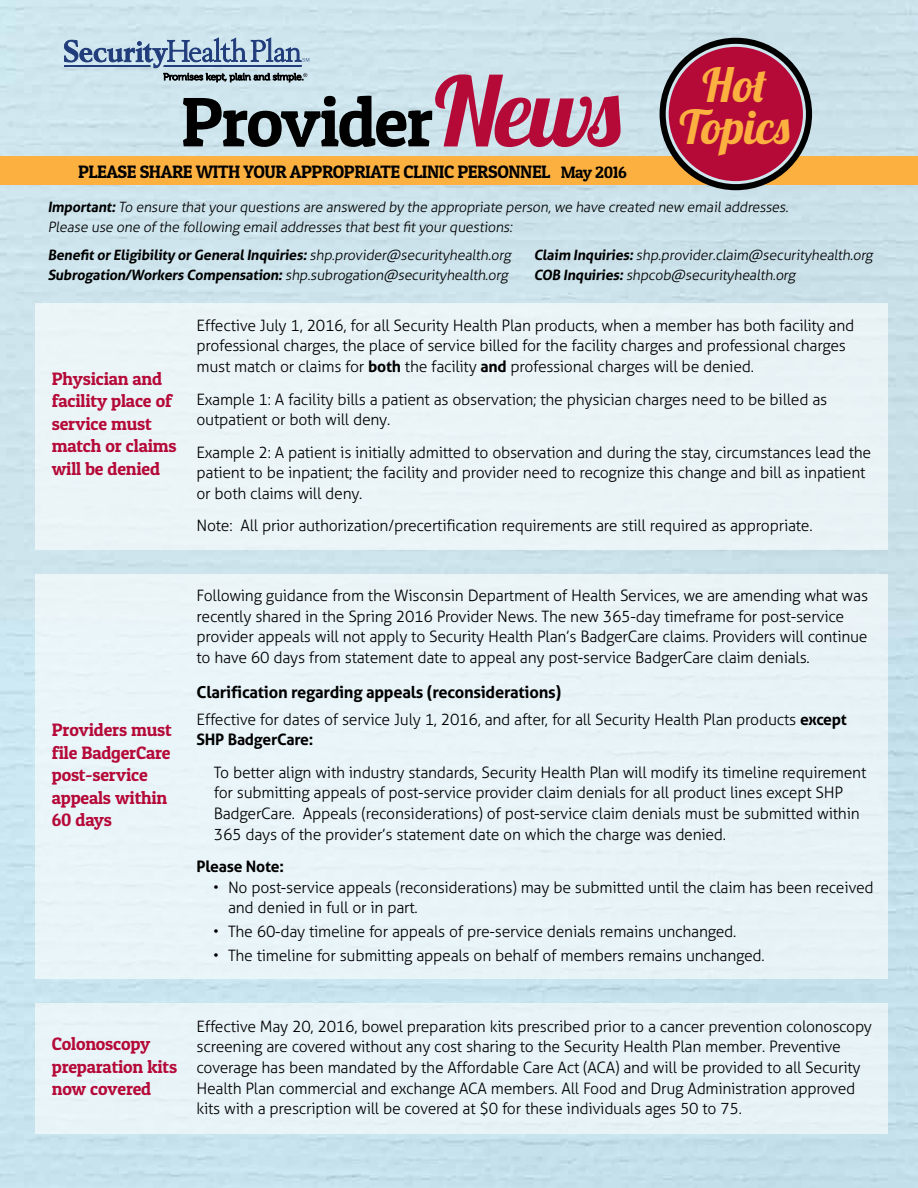
<style>
.page{position:relative;width:918px;height:1188px;background:#fff}
.page>*{position:absolute;margin:0;border:0;box-sizing:border-box;transform-origin:0 0}
.t1{font:70.05px "Patua One";letter-spacing:-.03em;color:#000}
.t2{font:46.8px/42.5px "Lobster 1.4";color:#fbb040;text-align:center}
.t3{font:18px/22.5px "Patua One";letter-spacing:-.01em;color:#b50938}
.t4{font:18px "Patua One";letter-spacing:-.025em;color:#000}
.t5{font:700 16.5px "Aller";letter-spacing:-.015em;color:#000}
.t6{font:300 15.75px/20.5px "Aller";letter-spacing:-.015em;color:#000}
.t7{font:700 15.75px "Aller";letter-spacing:-.015em;color:#000}
.t8{font:300 14.25px/19.5px "Aller";color:#000}
.t9{font:700 14.25px "Aller";color:#000}
.s1{font-family:"Lobster 1.4";font-size:96px;color:#b50938}
.s2{font-size:16.5px}
.s3{font-weight:700}
.s4{font-weight:300}
</style>
<div class="page">
<img style="left:0;top:0;width:918px;height:1188px">
<div style="left:0;top:157px;width:918px;height:28px;background:#fbb040"></div>
<svg style="left:64px;top:38px;width:246px;height:44px"></svg>
<div style="left:36px;top:303px;width:852px;height:247px;background:#eaf3f7"></div>
<div style="left:36px;top:574px;width:852px;height:405px;background:#e9f3f8"></div>
<svg style="left:660px;top:38px;width:152px;height:152px;fill:#000"></svg>
<div style="left:667px;top:45px;width:137px;height:138px;background:#b50938;border-radius:50%"></div>
<div style="left:666px;top:44px;width:140px;height:140px;border:3px solid #cee6ee;border-radius:50%"></div>
<div style="left:36px;top:1003px;width:852px;height:131px;background:#e8f3f7"></div>
<h2 class="t2" style="left:679px;top:63px;width:112px">Hot<br>Topics</h2>
<h1 class="t1" style="left:181px;top:78px;width:441px">Provider<span class="s1">News</span></h1>
<p class="t4" style="left:78px;top:160px;width:550px">PLEASE SHARE WITH YOUR APPROPRIATE CLINIC PERSONNEL <span class="s2">May 2016</span></p>
<p class="t8" style="left:48px;top:197px;width:745px"><span class="s3">Important:</span>To ensure thatyourquestions are answered by the appropriate person,we have created new emailaddresses.<br>Please use one ofthe following emailaddresses thatbestfityourquestions:</p>
<p class="t9" style="left:48px;top:246px;width:467px">Benefit or Eligibility or GeneralInquiries:<span class="s4">shp.provider@securityhealth.org</span></p>
<p class="t8" style="left:534px;top:245px;width:343px"><span class="s3">Claim Inquiries:</span>shp.provider.claim@securityhealth.org</p>
<p class="t8" style="left:48px;top:265px;width:464px"><span class="s3">Subrogation/Workers Compensation:</span>shp.subrogation@securityhealth.org</p>
<p class="t8" style="left:534px;top:265px;width:266px"><span class="s3">COB Inquiries:</span>shpcob@securityhealth.org</p>
<p class="t3" style="left:52px;top:367px;width:126px">Physician and facility place of service must match or claims will be denied</p>
<p class="t6" style="left:197px;top:315px;width:659px">Effective July 1, 2016, for all Security Health Plan products, when a member has both facility and professional charges, the place of service billed for the facility charges and professional charges must match or claims for <span class="s3">both</span> the facility <span class="s3">and</span> professional charges will be denied.</p>
<p class="t6" style="left:197px;top:389px;width:632px">Example 1: A facility bills a patient as observation; the physician charges need to be billed as outpatient or both will deny.</p>
<p class="t6" style="left:197px;top:442px;width:676px">Example 2: A patient is initially admitted to observation and during the stay, circumstances lead the patient to be inpatient; the facility and provider need to recognize this change and bill as inpatient or both claims will deny.</p>
<p class="t6" style="left:197px;top:515px;width:618px">Note: All prior authorization/precertification requirements are still required as appropriate.</p>
<p class="t3" style="left:52px;top:718px;width:122px">Providers must file BadgerCare post-service appeals within<br>60 days</p>
<p class="t6" style="left:197px;top:585px;width:673px">Following guidance from the Wisconsin Department of Health Services, we are amending what was recently shared in the Spring 2016 Provider News. The new 365-day timeframe for post-service provider appeals will not apply to Security Health Plan’s BadgerCare claims. Providers will continue to have 60 days from statement date to appeal any post-service BadgerCare claim denials.</p>
<p class="t5" style="left:197px;top:682px;width:366px">Clarification regarding appeals (reconsiderations)</p>
<p class="t6" style="left:197px;top:709px;width:652px">Effective for dates of service July 1, 2016, and after, for all Security Health Plan products <span class="s3">except<br>SHP BadgerCare:</span></p>
<p class="t6" style="left:214px;top:762px;width:654px">To better align with industry standards, Security Health Plan will modify its timeline requirement for submitting appeals of post-service provider claim denials for all product lines except SHP BadgerCare. Appeals (reconsiderations) of post-service claim denials must be submitted within 365 days of the provider’s statement date on which the charge was denied.</p>
<p class="t7" style="left:197px;top:857px;width:89px">Please Note:</p>
<p class="t6" style="left:228px;top:877px;width:647px;text-indent:-15px">• No post-service appeals (reconsiderations) may be submitted until the claim has been received and denied in full or in part.</p>
<p class="t6" style="left:213px;top:921px;width:525px">• The 60-day timeline for appeals of pre-service denials remains unchanged.</p>
<p class="t6" style="left:213px;top:945px;width:553px">• The timeline for submitting appeals on behalf of members remains unchanged.</p>
<p class="t3" style="left:52px;top:1032px;width:127px">Colonoscopy preparation kits now covered</p>
<p class="t6" style="left:197px;top:1016px;width:677px">Effective May 20, 2016, bowel preparation kits prescribed prior to a cancer prevention colonoscopy screening are covered without any cost sharing to the Security Health Plan member. Preventive coverage has been mandated by the Affordable Care Act (ACA) and will be provided to all Security Health Plan commercial and exchange ACA members. All Food and Drug Administration approved kits with a prescription will be covered at $0 for these individuals ages 50 to 75.</p>
</div>
